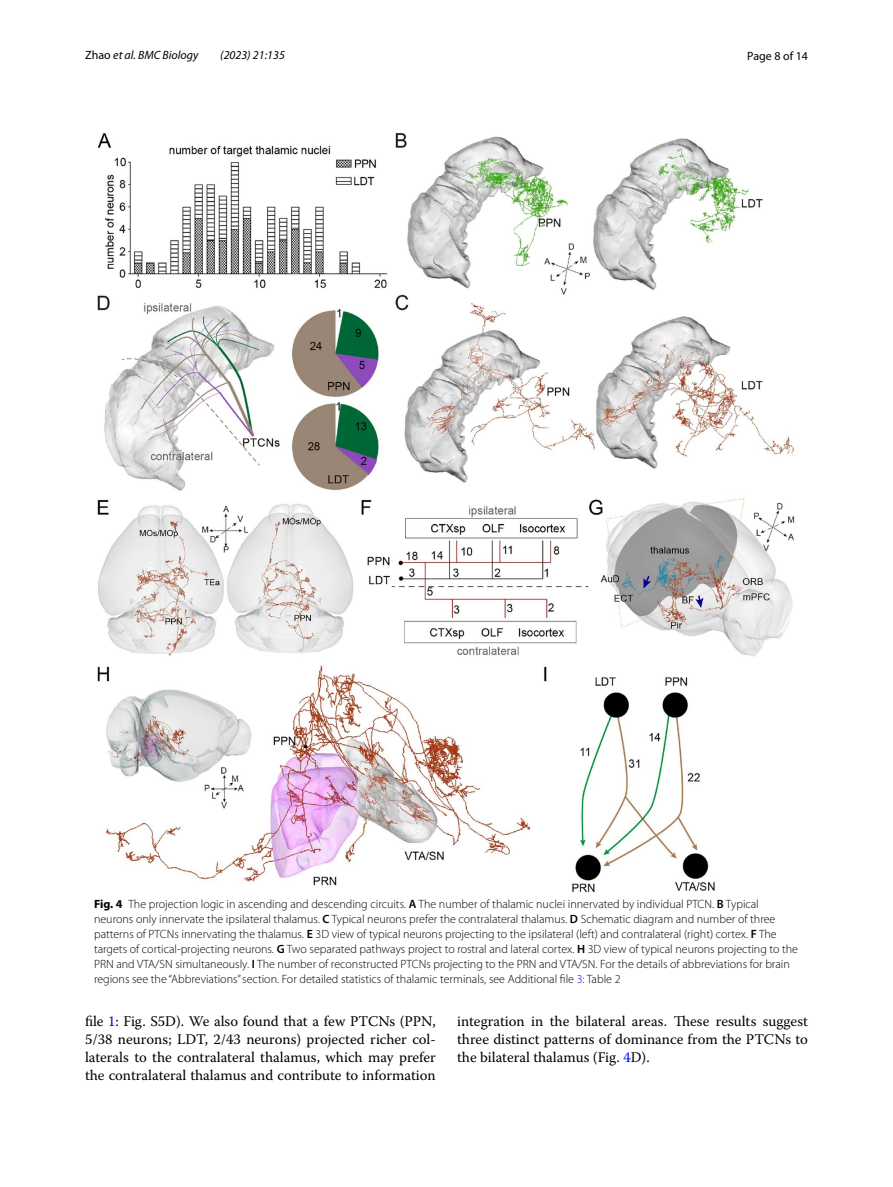
<style>
.page{position:relative;width:893px;height:1187px;background:#fff}
.page>*{position:absolute;margin:0;border:0;box-sizing:border-box;transform-origin:0 0}
.t1{font:14.7px/18px "Warnock Pro";color:#000;text-align:justify}
.t2{font:300 12px/15px "Myriad Pro";color:#000}
.t3{font:italic 12px "Myriad Pro";color:#000}
.t4{font:12px "Myriad Pro";color:#000}
.s1{font-style:normal}
.s2{font-weight:700}
.s3{font-weight:600}
.s4{color:#00f}
</style>
<div class="page">
<img style="left:97px;top:133px;width:698px;height:759px">
<p class="t3" style="left:85px;top:48px;width:115px"><span class="s1">Zhao</span> et al. BMC Biology</p>
<p class="t3" style="left:220px;top:48px;width:66px">(2023) 21:135</p>
<p class="t4" style="left:747px;top:48px;width:62px">Page 8 of 14</p>
<p class="t2" style="left:94px;top:896px;width:706px"><span class="s2">Fig. 4</span> The projection logic in ascending and descending circuits. <span class="s3">A</span> The number of thalamic nuclei innervated by individual PTCN. <span class="s3">B</span> Typical neurons only innervate the ipsilateral thalamus. <span class="s3">C</span> Typical neurons prefer the contralateral thalamus. <span class="s3">D</span> Schematic diagram and number of three patterns of PTCNs innervating the thalamus. <span class="s3">E</span> 3D view of typical neurons projecting to the ipsilateral (left) and contralateral (right) cortex. <span class="s3">F</span> The targets of cortical-projecting neurons. <span class="s3">G</span> Two separated pathways project to rostral and lateral cortex. <span class="s3">H</span> 3D view of typical neurons projecting to the PRN and VTA/SN simultaneously. <span class="s3">I</span> The number of reconstructed PTCNs projecting to the PRN and VTA/SN. For the details of abbreviations for brain regions see the “Abbreviations” section. For detailed statistics of thalamic terminals, see Additional file <span class="s4">3</span>: Table 2</p>
<p class="t1" style="left:85px;top:1011px;width:352px">file <span class="s4">1</span>: Fig. S5D). We also found that a few PTCNs (PPN, 5/38 neurons; LDT, 2/43 neurons) projected richer col&shy;laterals to the contralateral thalamus, which may prefer the contralateral thalamus and contribute to information</p>
<p class="t1" style="left:457px;top:1011px;width:352px">integration in the bilateral areas. These results suggest three distinct patterns of dominance from the PTCNs to the bilateral thalamus (Fig. <span class="s4">4</span>D).</p>
</div>
